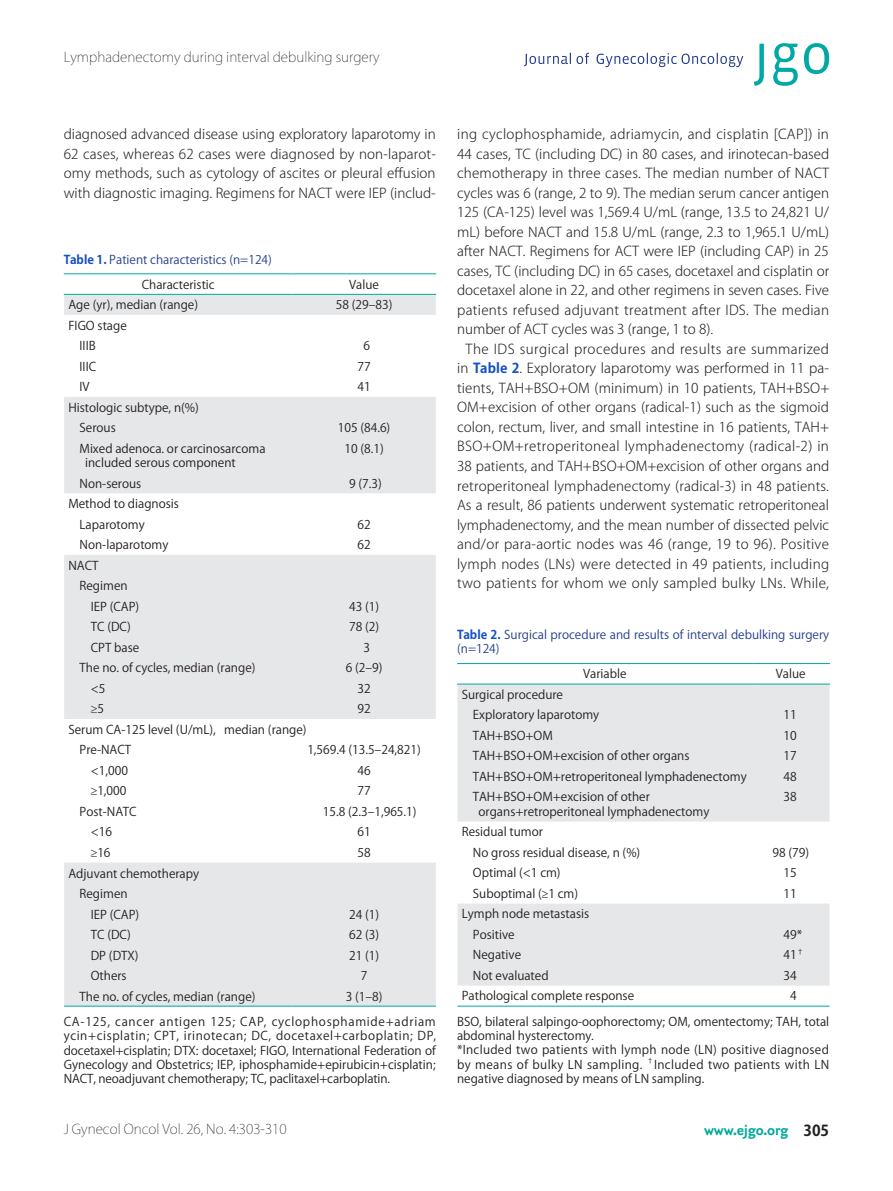
<style>
.page{position:relative;width:893px;height:1191px;background:#fff}
.page>*{position:absolute;margin:0;border:0;box-sizing:border-box;transform-origin:0 0}
.t1{font:700 15px "Nexus Sans";color:#00a99d}
.t2{font:300 13.5px/19.5px "Koz Go Pro";letter-spacing:.01em;color:#231f20;text-align:justify}
.t3{font:200 13.5px "Koz Go Pro";color:#231f20}
.t4{font:12px/20.5px "Koz Go Pro";color:#231f20}
.t5{font:12px/25.2px "Koz Go Pro";color:#253f8e}
.t6{font:12px/14.4px "Koz Go Pro";letter-spacing:.025em;color:#231f20}
.t7{font:12px/25.2px "Koz Go Pro";letter-spacing:.06em;color:#231f20}
.t8{font:7.05px "Koz Go Pro";color:#231f20}
.s1{font-weight:700;color:#1450c3}
.s2{color:#231f20}
.s3{font-family:"Koz Go Pro";color:#231f20}
</style>
<div class="page">
<svg style="left:754px;top:43px;width:75px;height:43px"></svg>
<svg style="left:524px;top:53px;width:219px;height:14px"></svg>
<svg style="left:64px;top:295px;width:372px;height:424px;fill:#e6e7e9"></svg>
<div style="left:64px;top:862px;width:372px;height:143px;background:#e6e7e9"></div>
<hr style="left:64px;top:273px;width:228px;height:1px;background:#00a99d">
<hr style="left:292px;top:273px;width:144px;height:1px;background:#00a99d">
<hr style="left:64px;top:294px;width:228px;height:1px;background:#00a99d">
<hr style="left:292px;top:294px;width:144px;height:1px;background:#00a99d">
<hr style="left:64px;top:1005px;width:228px;height:1px;background:#00a99d">
<hr style="left:292px;top:1005px;width:144px;height:1px;background:#00a99d">
<svg style="left:457px;top:684px;width:373px;height:301px;fill:#e6e7e9"></svg>
<hr style="left:457px;top:663px;width:295px;height:1px;background:#00a99d">
<hr style="left:752px;top:663px;width:78px;height:1px;background:#00a99d">
<hr style="left:457px;top:683px;width:295px;height:1px;background:#00a99d">
<hr style="left:752px;top:683px;width:78px;height:1px;background:#00a99d">
<hr style="left:457px;top:1005px;width:295px;height:1px;background:#00a99d">
<hr style="left:752px;top:1005px;width:78px;height:1px;background:#00a99d">
<p class="t3" style="left:64px;top:49px;width:317px">Lymphadenectomy during interval debulking surgery</p>
<p class="t2" style="left:64px;top:125px;width:374px">diagnosed advanced disease using exploratory laparotomy in 62 cases, whereas 62 cases were diagnosed by non-laparot&shy;omy methods, such as cytology of ascites or pleural effusion with diagnostic imaging. Regimens for NACT were IEP (includ-</p>
<p class="t2" style="left:457px;top:125px;width:374px">ing cyclophosphamide, adriamycin, and cisplatin [CAP]) in 44 cases, TC (including DC) in 80 cases, and irinotecan-based chemotherapy in three cases. The median number of NACT cycles was 6 (range, 2 to 9). The median serum cancer antigen 125 (CA-125) level was 1,569.4 U/mL (range, 13.5 to 24,821 U/ mL) before NACT and 15.8 U/mL (range, 2.3 to 1,965.1 U/mL) after NACT. Regimens for ACT were IEP (including CAP) in 25 cases, TC (including DC) in 65 cases, docetaxel and cisplatin or docetaxel alone in 22, and other regimens in seven cases. Five patients refused adjuvant treatment after IDS. The median number of ACT cycles was 3 (range, 1 to 8).</p>
<p class="t2" style="left:457px;top:339px;width:374px;text-align:center">The IDS surgical procedures and results are summarized in <span class="s1">Table 2</span>. Exploratory laparotomy was performed in 11 pa&shy;tients, TAH+BSO+OM (minimum) in 10 patients, TAH+BSO+ OM+excision of other organs (radical-1) such as the sigmoid colon, rectum, liver, and small intestine in 16 patients, TAH+ BSO+OM+retroperitoneal lymphadenectomy (radical-2) in 38 patients, and TAH+BSO+OM+excision of other organs and retroperitoneal lymphadenectomy (radical-3) in 48 patients.<br>As a result, 86 patients underwent systematic retroperitoneal lymphadenectomy, and the mean number of dissected pelvic and/or para-aortic nodes was 46 (range, 19 to 96). Positive lymph nodes (LNs) were detected in 49 patients, including two patients for whom we only sampled bulky LNs. While,</p>
<p class="t5" style="left:142px;top:247px;width:132px;text-indent:-78px"><span class="s1">Table 1.</span> Patient characteristics (n=124)<br><span class="s2">Characteristic</span></p>
<p class="t4" style="left:349px;top:274px;width:31px">Value</p>
<p class="t4" style="left:68px;top:295px;width:131px">Age (yr), median (range)</p>
<p class="t4" style="left:336px;top:295px;width:58px">58 (29–83)</p>
<p class="t4" style="left:80px;top:315px;width:49px;text-indent:-11px">FIGO stage<br>IIIB</p>
<p class="t4" style="left:364px;top:336px;width:8px">6</p>
<p class="t4" style="left:80px;top:356px;width:18px">IIIC</p>
<p class="t4" style="left:357px;top:356px;width:15px">77</p>
<p class="t4" style="left:80px;top:377px;width:12px">IV</p>
<p class="t4" style="left:357px;top:377px;width:15px">41</p>
<p class="t4" style="left:80px;top:397px;width:121px;text-indent:-11px">Histologic subtype, n(%)<br>Serous</p>
<p class="t4" style="left:338px;top:418px;width:54px">105 (84.6)</p>
<p class="t4" style="left:85px;top:441px;width:182px;line-height:14.4px;text-indent:-6px">Mixed adenoca. or carcinosarcoma included serous component</p>
<p class="t4" style="left:344px;top:438px;width:41px">10 (8.1)</p>
<p class="t4" style="left:80px;top:473px;width:63px">Non-serous</p>
<p class="t4" style="left:349px;top:473px;width:34px">9 (7.3)</p>
<p class="t4" style="left:80px;top:494px;width:101px;text-indent:-11px">Method to diagnosis<br>Laparotomy</p>
<p class="t4" style="left:357px;top:514px;width:15px">62</p>
<p class="t4" style="left:80px;top:535px;width:90px">Non-laparotomy</p>
<p class="t4" style="left:357px;top:535px;width:15px">62</p>
<p class="t4" style="left:68px;top:555px;width:32px">NACT</p>
<p class="t4" style="left:80px;top:576px;width:50px">Regimen</p>
<p class="t4" style="left:91px;top:596px;width:50px">IEP (CAP)</p>
<p class="t4" style="left:349px;top:596px;width:32px">43 (1)</p>
<p class="t4" style="left:91px;top:617px;width:42px">TC (DC)</p>
<p class="t4" style="left:349px;top:617px;width:32px">78 (2)</p>
<p class="t4" style="left:91px;top:637px;width:50px">CPT base</p>
<p class="t4" style="left:364px;top:637px;width:8px">3</p>
<p class="t4" style="left:80px;top:658px;width:177px">The no. of cycles, median (range)</p>
<p class="t4" style="left:346px;top:658px;width:38px">6 (2–9)</p>
<p class="t4" style="left:91px;top:678px;width:16px">&lt;5</p>
<p class="t4" style="left:357px;top:678px;width:15px">32</p>
<p class="t4" style="left:91px;top:699px;width:15px">≥5</p>
<p class="t4" style="left:357px;top:699px;width:15px">92</p>
<p class="t4" style="left:80px;top:719px;width:229px;text-indent:-11px">Serum CA-125 level (U/mL), median (range)<br>Pre-NACT</p>
<p class="t5" style="left:457px;top:627px;width:374px;line-height:14.4px"><span class="s1">Table 2.</span> Surgical procedure and results of interval debulking surgery (n=124)</p>
<p class="t4" style="left:583px;top:664px;width:45px">Variable</p>
<p class="t4" style="left:776px;top:664px;width:31px">Value</p>
<p class="t4" style="left:473px;top:684px;width:128px;text-indent:-11px">Surgical procedure<br>Exploratory laparotomy</p>
<p class="t4" style="left:784px;top:705px;width:15px">11</p>
<p class="t4" style="left:473px;top:725px;width:81px">TAH+BSO+OM</p>
<p class="t4" style="left:784px;top:725px;width:15px">10</p>
<p class="t4" style="left:473px;top:746px;width:218px">TAH+BSO+OM+excision of other organs</p>
<p class="t4" style="left:784px;top:746px;width:15px">17</p>
<p class="t4" style="left:473px;top:766px;width:275px">TAH+BSO+OM+retroperitoneal lymphadenectomy</p>
<p class="t4" style="left:784px;top:766px;width:15px">48</p>
<p class="t4" style="left:478px;top:790px;width:232px;line-height:14.4px;text-indent:-6px">TAH+BSO+OM+excision of other organs+retroperitoneal lymphadenectomy</p>
<p class="t4" style="left:784px;top:787px;width:15px">38</p>
<p class="t4" style="left:473px;top:822px;width:169px;text-indent:-11px">Residual tumor<br>No gross residual disease, n (%)</p>
<p class="t4" style="left:307px;top:740px;width:115px">1,569.4 (13.5–24,821)</p>
<p class="t4" style="left:91px;top:760px;width:39px">&lt;1,000</p>
<p class="t4" style="left:357px;top:760px;width:15px">46</p>
<p class="t4" style="left:91px;top:781px;width:37px">≥1,000</p>
<p class="t4" style="left:357px;top:781px;width:15px">77</p>
<p class="t4" style="left:80px;top:801px;width:59px">Post-NATC</p>
<p class="t4" style="left:323px;top:801px;width:95px">15.8 (2.3–1,965.1)</p>
<p class="t4" style="left:91px;top:822px;width:23px">&lt;16</p>
<p class="t4" style="left:357px;top:822px;width:15px">61</p>
<p class="t4" style="left:91px;top:842px;width:21px">≥16</p>
<p class="t4" style="left:357px;top:842px;width:15px">58</p>
<p class="t4" style="left:68px;top:863px;width:132px">Adjuvant chemotherapy</p>
<p class="t4" style="left:80px;top:883px;width:50px">Regimen</p>
<p class="t4" style="left:91px;top:904px;width:50px">IEP (CAP)</p>
<p class="t4" style="left:349px;top:904px;width:32px">24 (1)</p>
<p class="t4" style="left:91px;top:924px;width:42px">TC (DC)</p>
<p class="t4" style="left:349px;top:924px;width:32px">62 (3)</p>
<p class="t4" style="left:91px;top:945px;width:49px">DP (DTX)</p>
<p class="t4" style="left:349px;top:945px;width:32px">21 (1)</p>
<p class="t4" style="left:91px;top:965px;width:37px">Others</p>
<p class="t4" style="left:361px;top:965px;width:8px">7</p>
<p class="t4" style="left:80px;top:986px;width:177px">The no. of cycles, median (range)</p>
<p class="t4" style="left:772px;top:842px;width:38px">98 (79)</p>
<p class="t4" style="left:473px;top:863px;width:89px">Optimal (&lt;1 cm)</p>
<p class="t4" style="left:784px;top:863px;width:15px">15</p>
<p class="t4" style="left:473px;top:883px;width:107px">Suboptimal (≥1 cm)</p>
<p class="t4" style="left:784px;top:883px;width:15px">11</p>
<p class="t4" style="left:473px;top:904px;width:118px;text-indent:-11px">Lymph node metastasis<br>Positive</p>
<p class="t4" style="left:784px;top:924px;width:20px">49*</p>
<p class="t4" style="left:473px;top:945px;width:50px">Negative</p>
<p class="t4" style="left:784px;top:945px;width:15px">41</p>
<p class="t8" style="left:797px;top:946px;width:8px">†</p>
<p class="t4" style="left:473px;top:965px;width:77px">Not evaluated</p>
<p class="t4" style="left:784px;top:965px;width:15px">34</p>
<p class="t4" style="left:462px;top:986px;width:174px">Pathological complete response</p>
<p class="t7" style="left:64px;top:984px;width:373px;text-indent:282px">3 (1–8)<br>CA-125, cancer antigen 125; CAP, cyclophosphamide+adriam</p>
<p class="t4" style="left:64px;top:1028px;width:374px;line-height:14.4px;text-align:justify">ycin+cisplatin; CPT, irinotecan; DC, docetaxel+carboplatin; DP, docetaxel+cisplatin; DTX: docetaxel; FIGO, International Federation of Gynecology and Obstetrics; IEP, iphosphamide+epirubicin+cisplatin; NACT, neoadjuvant chemotherapy; TC, paclitaxel+carboplatin.</p>
<p class="t4" style="left:457px;top:983px;width:374px;line-height:25.2px;text-indent:333px">4<br>BSO, bilateral salpingo-oophorectomy; OM, omentectomy; TAH, total</p>
<p class="t6" style="left:457px;top:1028px;width:373px">abdominal hysterectomy.<br>*Included two patients with lymph node (LN) positive diagnosed by means of bulky LN sampling.</p>
<p class="t8" style="left:647px;top:1055px;width:8px">†</p>
<p class="t4" style="left:457px;top:1057px;width:374px;line-height:14.4px;text-indent:197px">Included two patients with LN negative diagnosed by means of LN sampling.</p>
<p class="t3" style="left:64px;top:1120px;width:224px">J Gynecol Oncol Vol. 26, No. 4:303-310</p>
<p class="t1" style="left:704px;top:1120px;width:127px">www.ejgo.org <span class="s3">305</span></p>
</div>
